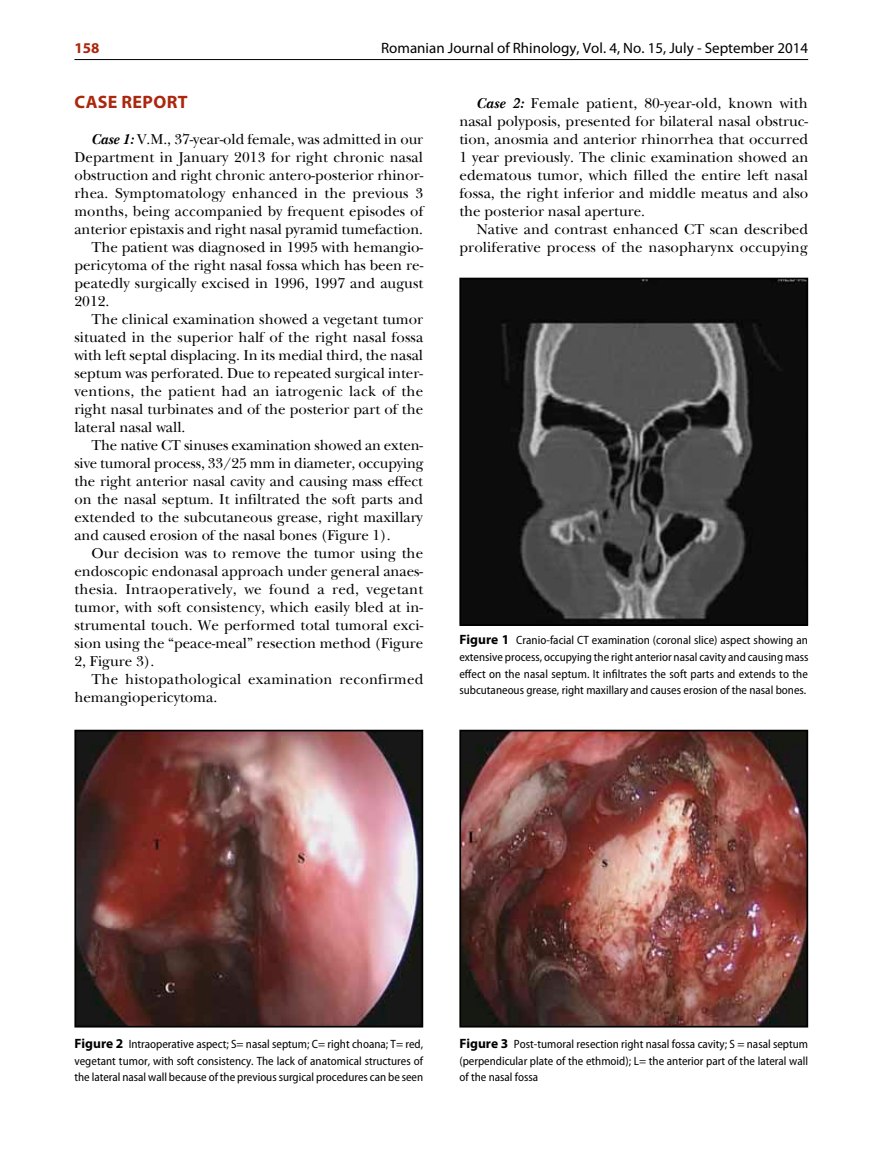
<style>
.page{position:relative;width:872px;height:1170px;background:#fff}
.page>*{position:absolute;margin:0;border:0;box-sizing:border-box;transform-origin:0 0}
.t1{font:700 18px "Myriad Pro";letter-spacing:.02em;color:#ab270d}
.t2{font:15px/18px "Baskerville Std RO";color:#000;text-align:justify}
.t3{font:15px "Myriad Pro";color:#000}
.t4{font:700 15px "Myriad Pro";color:#ab270d}
.t5{font:semi-condensed 12px/16.5px "Myriad Pro";color:#000;text-align:justify}
.s1{font-weight:700;font-style:italic}
.s2{font-weight:700;font-stretch:normal;font-size:13.5px}
</style>
<div class="page">
<hr style="left:74px;top:59px;width:734px;height:1px;background:#000">
<img style="left:462px;top:281px;width:343px;height:342px">
<div style="left:459px;top:278px;width:349px;height:348px;border:2px solid #000"></div>
<img style="left:77px;top:732px;width:343px;height:292px">
<div style="left:74px;top:729px;width:349px;height:298px;border:2px solid #000"></div>
<img style="left:462px;top:732px;width:343px;height:292px">
<div style="left:459px;top:729px;width:349px;height:298px;border:2px solid #000"></div>
<p class="t4" style="left:74px;top:40px;width:26px">158</p>
<p class="t3" style="left:381px;top:40px;width:428px">Romanian Journal of Rhinology, Vol. 4, No. 15, July - September 2014</p>
<p class="t1" style="left:75px;top:92px;width:114px">CASE REPORT</p>
<p class="t2" style="left:91px;top:130px;width:333px"><span class="s1">Case 1:</span> V.M., 37-year-old female, was admitted in our</p>
<p class="t2" style="left:74px;top:148px;width:350px">Department in January 2013 for right chronic nasal</p>
<p class="t2" style="left:74px;top:166px;width:350px">obstruction and right chronic antero-posterior rhinor-</p>
<p class="t2" style="left:74px;top:184px;width:350px">rhea. Symptomatology enhanced in the previous 3</p>
<p class="t2" style="left:74px;top:202px;width:350px">months, being accompanied by frequent episodes of</p>
<p class="t2" style="left:74px;top:220px;width:350px">anterior epistaxis and right nasal pyramid tumefaction.</p>
<p class="t2" style="left:91px;top:238px;width:333px">The patient was diagnosed in 1995 with hemangio-</p>
<p class="t2" style="left:74px;top:256px;width:350px">pericytoma of the right nasal fossa which has been re-</p>
<p class="t2" style="left:74px;top:274px;width:350px">peatedly surgically excised in 1996, 1997 and august</p>
<p class="t2" style="left:74px;top:292px;width:37px">2012.</p>
<p class="t2" style="left:91px;top:310px;width:333px">The clinical examination showed a vegetant tumor</p>
<p class="t2" style="left:74px;top:328px;width:350px">situated in the superior half of the right nasal fossa</p>
<p class="t2" style="left:74px;top:346px;width:350px">with left septal displacing. In its medial third, the nasal</p>
<p class="t2" style="left:74px;top:364px;width:350px">septum was perforated. Due to repeated surgical inter-</p>
<p class="t2" style="left:74px;top:382px;width:350px">ventions, the patient had an iatrogenic lack of the</p>
<p class="t2" style="left:74px;top:400px;width:350px">right nasal turbinates and of the posterior part of the</p>
<p class="t2" style="left:74px;top:418px;width:113px">lateral nasal wall.</p>
<p class="t2" style="left:91px;top:436px;width:333px">The native CT sinuses examination showed an exten-</p>
<p class="t2" style="left:74px;top:454px;width:350px">sive tumoral process, 33/25 mm in diameter, occupying</p>
<p class="t2" style="left:74px;top:472px;width:350px">the right anterior nasal cavity and causing mass effect</p>
<p class="t2" style="left:74px;top:490px;width:350px">on the nasal septum. It infiltrated the soft parts and</p>
<p class="t2" style="left:74px;top:508px;width:350px">extended to the subcutaneous grease, right maxillary</p>
<p class="t2" style="left:74px;top:526px;width:318px">and caused erosion of the nasal bones (Figure 1).</p>
<p class="t2" style="left:91px;top:544px;width:333px">Our decision was to remove the tumor using the</p>
<p class="t2" style="left:74px;top:562px;width:350px">endoscopic endonasal approach under general anaes-</p>
<p class="t2" style="left:74px;top:580px;width:350px">thesia. Intraoperatively, we found a red, vegetant</p>
<p class="t2" style="left:74px;top:598px;width:350px">tumor, with soft consistency, which easily bled at in-</p>
<p class="t2" style="left:74px;top:616px;width:350px">strumental touch. We performed total tumoral exci-</p>
<p class="t2" style="left:74px;top:634px;width:350px">sion using the “peace-meal” resection method (Figure</p>
<p class="t2" style="left:74px;top:652px;width:81px">2, Figure 3).</p>
<p class="t2" style="left:91px;top:670px;width:333px">The histopathological examination reconfirmed</p>
<p class="t2" style="left:74px;top:688px;width:144px">hemangiopericytoma.</p>
<p class="t2" style="left:459px;top:94px;width:350px;text-indent:17px"><span class="s1">Case 2:</span> Female patient, 80-year-old, known with nasal polyposis, presented for bilateral nasal obstruc&shy;tion, anosmia and anterior rhinorrhea that occurred 1 year previously. The clinic examination showed an edematous tumor, which filled the entire left nasal fossa, the right inferior and middle meatus and also the posterior nasal aperture.</p>
<p class="t2" style="left:459px;top:220px;width:350px;text-align:right">Native and contrast enhanced CT scan described proliferative process of the nasopharynx occupying</p>
<p class="t5" style="left:459px;top:632px;width:350px"><span class="s2">Figure 1</span> Cranio-facial CT examination (coronal slice) aspect showing an extensive process, occupying the right anterior nasal cavity and causing mass effect on the nasal septum. It infiltrates the soft parts and extends to the subcutaneous grease, right maxillary and causes erosion of the nasal bones.</p>
<p class="t5" style="left:74px;top:1036px;width:350px"><span class="s2">Figure 2</span> Intraoperative aspect; S= nasal septum; C= right choana; T= red, vegetant tumor, with soft consistency. The lack of anatomical structures of the lateral nasal wall because of the previous surgical procedures can be seen</p>
<p class="t5" style="left:459px;top:1036px;width:350px"><span class="s2">Figure 3</span> Post-tumoral resection right nasal fossa cavity; S = nasal septum (perpendicular plate of the ethmoid); L= the anterior part of the lateral wall of the nasal fossa</p>
</div>
